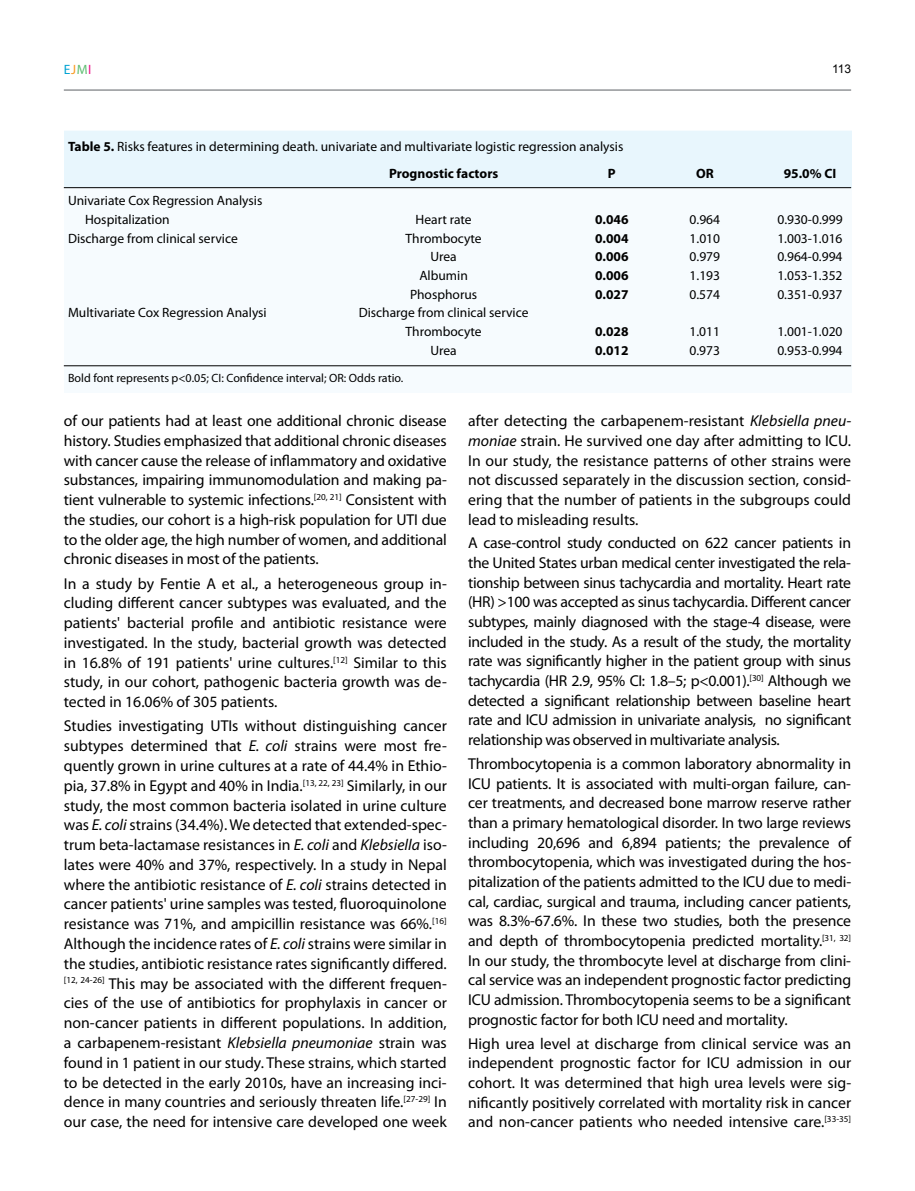
<style>
.page{position:relative;width:915px;height:1191px;background:#fff}
.page>*{position:absolute;margin:0;border:0;box-sizing:border-box;transform-origin:0 0}
.t1{font:15.75px/19.8px "Myriad Pro";letter-spacing:-.005em;color:#000;text-align:justify}
.t2{font:13.5px/18.8px "Myriad Pro";color:#000}
.t3{font:700 13.5px "Myriad Pro";color:#000}
.t4{font:13.5px "Myriad Pro";color:#00a3d3}
.t5{font:12px "Myriad Pro";color:#000}
.t6{font:12px "Arial";color:#000}
.s1{color:#f8991f}
.s2{color:#5ebd72}
.s3{color:#eb138b}
.s4{font-weight:700}
.s5{font-style:italic}
</style>
<div class="page">
<hr style="left:64px;top:89px;width:786px;height:2px;background:#939598">
<div style="left:64px;top:131px;width:786px;height:262px;background:#f6fbfe"></div>
<div style="left:64px;top:131px;width:786px;height:57px;background:#e8f6fd"></div>
<hr style="left:64px;top:365px;width:786px;height:1px;background:#000">
<hr style="left:64px;top:187px;width:786px;height:1px;background:#000">
<p class="t4" style="left:64px;top:61px;width:29px">E<span class="s1">J</span><span class="s2">M</span><span class="s3">I</span></p>
<p class="t6" style="left:831px;top:60px;width:21px">113</p>
<p class="t2" style="left:389px;top:132px;width:236px;line-height:27.2px;text-indent:-321px"><span class="s4">Table 5.</span> Risks features in determining death. univariate and multivariate logistic regression analysis<br><span class="s4">Prognostic factors</span></p>
<p class="t3" style="left:607px;top:165px;width:9px">P</p>
<p class="t3" style="left:695px;top:165px;width:19px">OR</p>
<p class="t3" style="left:783px;top:165px;width:54px">95.0% CI</p>
<p class="t2" style="left:85px;top:191px;width:179px;text-indent:-17px">Univariate Cox Regression Analysis<br>Hospitalization</p>
<p class="t2" style="left:415px;top:210px;width:58px">Heart rate</p>
<p class="t3" style="left:595px;top:210px;width:35px">0.046</p>
<p class="t2" style="left:689px;top:210px;width:32px">0.964</p>
<p class="t2" style="left:777px;top:210px;width:67px">0.930-0.999</p>
<p class="t2" style="left:68px;top:228px;width:171px">Discharge from clinical service</p>
<p class="t2" style="left:405px;top:228px;width:77px">Thrombocyte</p>
<p class="t3" style="left:595px;top:229px;width:35px">0.004</p>
<p class="t2" style="left:689px;top:228px;width:32px">1.010</p>
<p class="t2" style="left:777px;top:228px;width:67px">1.003-1.016</p>
<p class="t2" style="left:430px;top:247px;width:28px">Urea</p>
<p class="t3" style="left:595px;top:248px;width:35px">0.006</p>
<p class="t2" style="left:689px;top:247px;width:32px">0.979</p>
<p class="t2" style="left:777px;top:247px;width:67px">0.964-0.994</p>
<p class="t2" style="left:419px;top:266px;width:50px">Albumin</p>
<p class="t3" style="left:595px;top:266px;width:35px">0.006</p>
<p class="t2" style="left:689px;top:266px;width:32px">1.193</p>
<p class="t2" style="left:777px;top:266px;width:67px">1.053-1.352</p>
<p class="t2" style="left:410px;top:284px;width:69px">Phosphorus</p>
<p class="t3" style="left:594px;top:285px;width:35px">0.027</p>
<p class="t2" style="left:689px;top:284px;width:32px">0.574</p>
<p class="t2" style="left:777px;top:284px;width:67px">0.351-0.937</p>
<p class="t2" style="left:68px;top:303px;width:200px">Multivariate Cox Regression Analysi</p>
<p class="t2" style="left:358px;top:303px;width:171px;text-align:center">Discharge from clinical service<br>Thrombocyte</p>
<p class="t3" style="left:594px;top:322px;width:35px">0.028</p>
<p class="t2" style="left:689px;top:322px;width:32px">1.011</p>
<p class="t2" style="left:777px;top:322px;width:67px">1.001-1.020</p>
<p class="t5" style="left:68px;top:370px;width:336px">Bold font represents p&lt;0.05; CI: Confidence interval; OR: Odds ratio.</p>
<p class="t2" style="left:430px;top:340px;width:28px">Urea</p>
<p class="t3" style="left:594px;top:341px;width:35px">0.012</p>
<p class="t2" style="left:689px;top:340px;width:32px">0.973</p>
<p class="t2" style="left:777px;top:340px;width:67px">0.953-0.994</p>
<p class="t1" style="left:64px;top:410px;width:384px">of our patients had at least one additional chronic disease history. Studies emphasized that additional chronic diseases with cancer cause the release of inflammatory and oxidative substances, impairing immunomodulation and making pa&shy;tient vulnerable to systemic infections.<sup>[20,</sup> <sup>21]</sup> Consistent with the studies, our cohort is a high-risk population for UTI due to the older age, the high number of women, and additional chronic diseases in most of the patients.</p>
<p class="t1" style="left:64px;top:573px;width:384px">In a study by Fentie A et al., a heterogeneous group in&shy;cluding different cancer subtypes was evaluated, and the patients' bacterial profile and antibiotic resistance were investigated. In the study, bacterial growth was detected in 16.8% of 191 patients' urine cultures.<sup>[12]</sup> Similar to this study, in our cohort, pathogenic bacteria growth was de&shy;tected in 16.06% of 305 patients.</p>
<p class="t1" style="left:64px;top:716px;width:384px">Studies investigating UTIs without distinguishing cancer subtypes determined that <span class="s5">E. coli</span> strains were most fre&shy;quently grown in urine cultures at a rate of 44.4% in Ethio&shy;pia, 37.8% in Egypt and 40% in India.<sup>[13,</sup> <sup>22,</sup> <sup>23]</sup> Similarly, in our study, the most common bacteria isolated in urine culture was <span class="s5">E. coli</span> strains (34.4%). We detected that extended-spec&shy;trum beta-lactamase resistances in <span class="s5">E. coli</span> and <span class="s5">Klebsiella</span> iso&shy;lates were 40% and 37%, respectively. In a study in Nepal where the antibiotic resistance of <span class="s5">E. coli</span> strains detected in cancer patients' urine samples was tested, fluoroquinolone resistance was 71%, and ampicillin resistance was 66%.<sup>[16] </sup>Although the incidence rates of <span class="s5">E. coli</span> strains were similar in the studies, antibiotic resistance rates significantly differed. <sup>[12,</sup> <sup>24-26]</sup> This may be associated with the different frequen&shy;cies of the use of antibiotics for prophylaxis in cancer or non-cancer patients in different populations. In addition, a carbapenem-resistant <span class="s5">Klebsiella pneumoniae</span> strain was found in 1 patient in our study. These strains, which started to be detected in the early 2010s, have an increasing inci&shy;dence in many countries and seriously threaten life.<sup>[27-29]</sup> In our case, the need for intensive care developed one week</p>
<p class="t1" style="left:468px;top:411px;width:384px">after detecting the carbapenem-resistant <span class="s5">Klebsiella pneu&shy;moniae</span> strain. He survived one day after admitting to ICU.<br>In our study, the resistance patterns of other strains were not discussed separately in the discussion section, consid&shy;ering that the number of patients in the subgroups could lead to misleading results.</p>
<p class="t1" style="left:468px;top:533px;width:384px">A case-control study conducted on 622 cancer patients in the United States urban medical center investigated the rela&shy;tionship between sinus tachycardia and mortality. Heart rate (HR) &gt;100 was accepted as sinus tachycardia. Different cancer subtypes, mainly diagnosed with the stage-4 disease, were included in the study. As a result of the study, the mortality rate was significantly higher in the patient group with sinus tachycardia (HR 2.9, 95% CI: 1.8–5; p&lt;0.001).<sup>[30]</sup> Although we detected a significant relationship between baseline heart rate and ICU admission in univariate analysis, no significant relationship was observed in multivariate analysis.</p>
<p class="t1" style="left:468px;top:753px;width:384px">Thrombocytopenia is a common laboratory abnormality in ICU patients. It is associated with multi-organ failure, can&shy;cer treatments, and decreased bone marrow reserve rather than a primary hematological disorder. In two large reviews including 20,696 and 6,894 patients; the prevalence of thrombocytopenia, which was investigated during the hos&shy;pitalization of the patients admitted to the ICU due to medi&shy;cal, cardiac, surgical and trauma, including cancer patients, was 8.3%-67.6%. In these two studies, both the presence and depth of thrombocytopenia predicted mortality.<sup>[31,</sup> <sup>32] </sup>In our study, the thrombocyte level at discharge from clini&shy;cal service was an independent prognostic factor predicting ICU admission. Thrombocytopenia seems to be a significant prognostic factor for both ICU need and mortality.</p>
<p class="t1" style="left:468px;top:1033px;width:384px">High urea level at discharge from clinical service was an independent prognostic factor for ICU admission in our cohort. It was determined that high urea levels were sig&shy;nificantly positively correlated with mortality risk in cancer and non-cancer patients who needed intensive care.<sup>[33-35]</sup></p>
</div>
